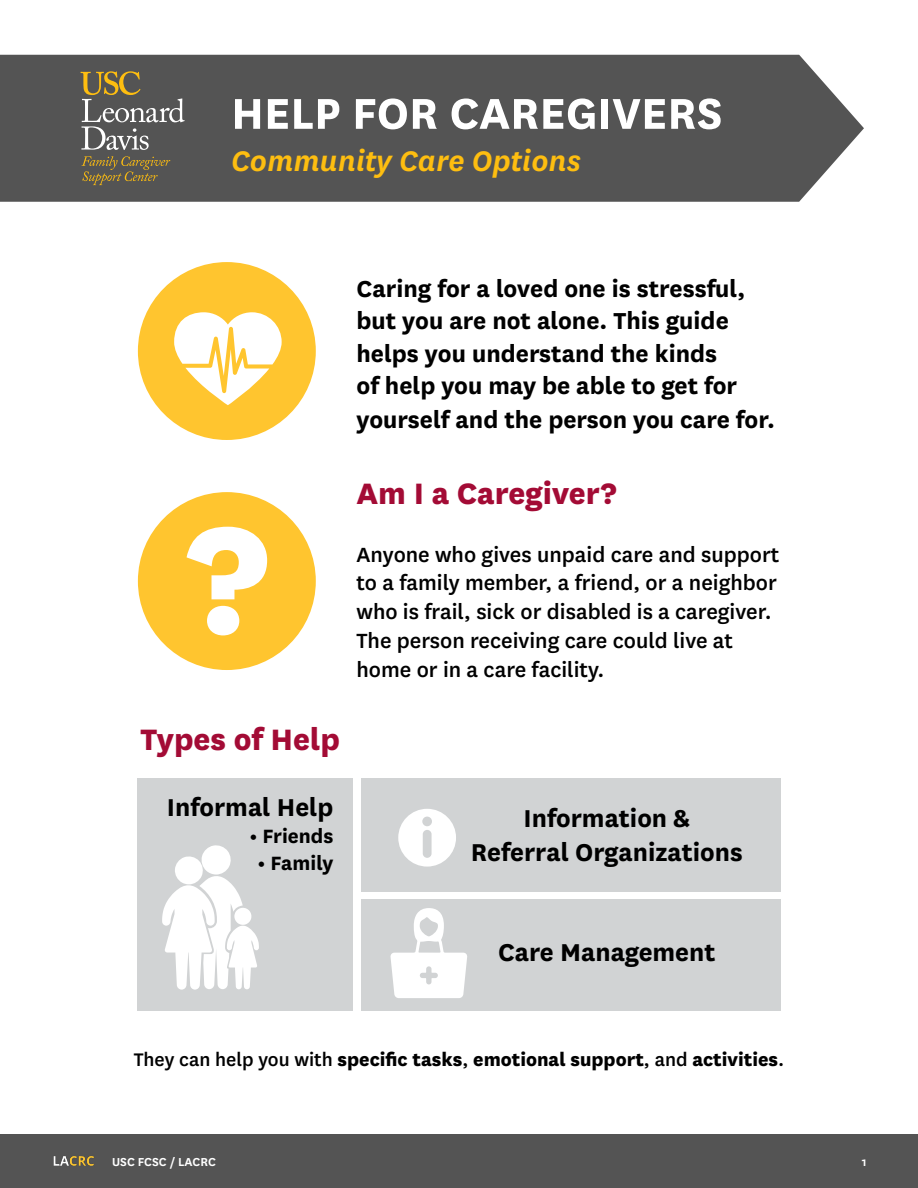
<style>
.page{position:relative;width:918px;height:1188px;background:#fff}
.page>*{position:absolute;margin:0;border:0;box-sizing:border-box;transform-origin:0 0}
.t1{font:700 50.4px "National";color:#fff}
.t2{font:800 34.5px "National";color:#a30b35}
.t3{font:italic 600 33.15px "National";color:#febe10}
.t4{font:700 28.5px/34.2px "National";color:#000;text-align:center}
.t5{font:700 27px/32.8px "National";color:#000}
.t6{font:500 24px/28.8px "National";color:#000}
.t7{font:700 22.5px "National";color:#000}
.t8{font:800 21.3px "National";color:#000}
.t9{font:600 13.5px "National";color:#fff}
.s1{font-weight:500}
</style>
<div class="page">
<div style="left:0;top:1134px;width:918px;height:54px;background:#545454"></div>
<img style="left:53px;top:1156px;width:41px;height:10px">
<div style="left:0;top:55px;width:864px;height:147px;background:#545454"></div>
<div style="left:138px;top:492px;width:178px;height:178px;background:#ffc52f;border-radius:50%"></div>
<svg style="left:187px;top:527px;width:80px;height:108px"></svg>
<div style="left:138px;top:262px;width:178px;height:178px;background:#ffc52f;border-radius:50%"></div>
<svg style="left:174px;top:312px;width:108px;height:93px"></svg>
<div style="left:137px;top:778px;width:216px;height:233px;background:#d1d3d4"></div>
<div style="left:361px;top:778px;width:420px;height:114px;background:#d1d3d4"></div>
<div style="left:361px;top:899px;width:420px;height:112px;background:#d1d3d4"></div>
<svg style="left:162px;top:845px;width:97px;height:145px"></svg>
<svg style="left:398px;top:809px;width:58px;height:58px"></svg>
<svg style="left:390px;top:908px;width:77px;height:90px"></svg>
<svg style="left:82px;top:156px;width:88px;height:29px;background:#6c624a"></svg>
<svg style="left:81px;top:71px;width:104px;height:79px;background:#726e65"></svg>
<h1 class="t1" style="left:231px;top:78px;width:493px">HELP FOR CAREGIVERS</h1>
<h3 class="t3" style="left:231px;top:139px;width:351px">Community Care Options</h3>
<p class="t5" style="left:357px;top:270px;width:420px">Caring for a loved one is stressful, but you are not alone. This guide helps you understand the kinds<br>of help you may be able to get for yourself and the person you care for.</p>
<h2 class="t2" style="left:140px;top:714px;width:201px">Types of Help</h2>
<p class="t4" style="left:167px;top:788px;width:168px">Informal Help</p>
<p class="t7" style="left:249px;top:820px;width:85px">• Friends</p>
<p class="t7" style="left:258px;top:847px;width:77px">• Family</p>
<h2 class="t2" style="left:357px;top:469px;width:262px">Am I a Caregiver?</h2>
<p class="t6" style="left:357px;top:539px;width:424px">Anyone who gives unpaid care and support to a family member, a friend, or a neighbor who is frail, sick or disabled is a caregiver.<br>The person receiving care could live at home or in a care facility.</p>
<p class="t4" style="left:471px;top:799px;width:274px">Information &amp;<br>Referral Organizations</p>
<p class="t4" style="left:498px;top:933px;width:219px">Care Management</p>
<p class="t8" style="left:134px;top:1044px;width:652px"><span class="s1">They can help you with</span> specific tasks<span class="s1">,</span> emotional support<span class="s1">, and</span> activities<span class="s1">.</span></p>
<p class="t9" style="left:112px;top:1152px;width:105px">USC FCSC / LACRC</p>
<p class="t9" style="left:862px;top:1152px;width:6px">1</p>
</div>
